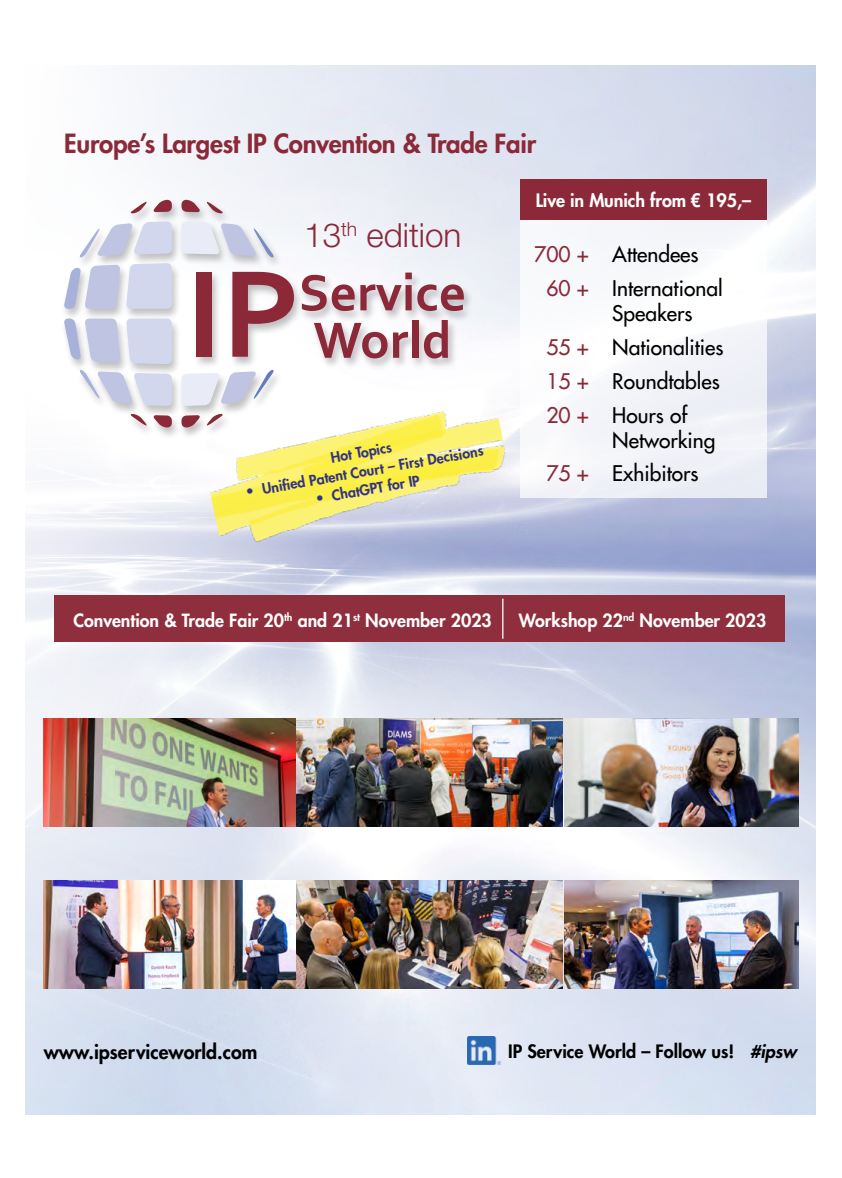
<style>
.page{position:relative;width:842px;height:1178px;background:#fff}
.page>*{position:absolute;margin:0;border:0;box-sizing:border-box;transform-origin:0 0}
.t1{font:300 33.3px "Helvetica Neue LT Std";color:#8b2939}
.t2{font:800 25.8px "Futura Std";letter-spacing:-.01em;color:#8b2939}
.t3{font:500 21px/33.8px "Futura Std";color:#000}
.t4{font:800 19.5px "Futura Std";color:#000}
.t5{font:800 18px "Futura Std";color:#000}
.t6{font:800 18px "Futura Std";letter-spacing:-.005em;color:#fff}
.t7{font:800 17.7px "Futura Std";color:#fff}
.t8{font:800 14.25px "Futura Std";color:#31338a}
.s1{color:#8b2939}
.s2{font-style:italic}
</style>
<div class="page">
<img style="left:26px;top:66px;width:790px;height:1048px">
<img style="left:467px;top:1037px;width:33px;height:28px">
<img style="left:44px;top:719px;width:754px;height:107px">
<img style="left:44px;top:880px;width:754px;height:108px">
<div style="left:60px;top:199px;width:414px;height:241px;background:#000;opacity:.25"></div>
<svg style="left:182px;top:200px;width:41px;height:14px"></svg>
<svg style="left:182px;top:221px;width:92px;height:37px"></svg>
<svg style="left:153px;top:200px;width:19px;height:12px"></svg>
<svg style="left:130px;top:202px;width:17px;height:12px"></svg>
<svg style="left:64px;top:221px;width:108px;height:88px"></svg>
<svg style="left:126px;top:318px;width:46px;height:46px;background:#d5d8ee"></svg>
<svg style="left:153px;top:415px;width:19px;height:13px"></svg>
<svg style="left:130px;top:414px;width:17px;height:12px"></svg>
<svg style="left:64px;top:318px;width:56px;height:45px"></svg>
<svg style="left:79px;top:370px;width:93px;height:36px"></svg>
<svg style="left:182px;top:414px;width:21px;height:14px"></svg>
<svg style="left:182px;top:370px;width:92px;height:36px"></svg>
<div style="left:197px;top:272px;width:15px;height:85px;background:#8b2939"></div>
<svg style="left:232px;top:272px;width:62px;height:85px"></svg>
<svg style="left:302px;top:273px;width:162px;height:38px"></svg>
<svg style="left:314px;top:323px;width:94px;height:35px"></svg>
<div style="left:412px;top:320px;width:6px;height:38px;background:#8b2939"></div>
<svg style="left:424px;top:320px;width:24px;height:38px"></svg>
<div style="left:55px;top:595px;width:730px;height:47px;background:#8f2e3c"></div>
<hr style="left:502px;top:599px;width:1px;height:40px;background:#fff">
<div style="left:520px;top:179px;width:247px;height:319px;background:#f6f7fa"></div>
<div style="left:520px;top:179px;width:247px;height:41px;background:#8b2939"></div>
<img style="left:203px;top:395px;width:310px;height:156px">
<p class="t2" style="left:64px;top:127px;width:474px">Europe’s Largest IP Convention &amp; Trade Fair</p>
<h1 class="t1" style="left:304px;top:215px;width:159px">13<sup>th</sup> edition</h1>
<p class="t8" style="left:329px;top:449px;width:63px;rotate:-10deg">Hot Topics</p>
<p class="t8" style="left:244px;top:483px;width:242px;rotate:-10deg">• Unified Patent Court – First Decisions</p>
<p class="t8" style="left:314px;top:489px;width:107px;rotate:-10deg">• ChatGPT for IP</p>
<p class="t6" style="left:536px;top:189px;width:217px">Live in Munich from € 195,–</p>
<p class="t3" style="left:546px;top:238px;width:178px;text-indent:-12px"><span class="s1">700 +</span> Attendees<br><span class="s1">60 +</span> International</p>
<p class="t3" style="left:546px;top:297px;width:179px;text-indent:66px">Speakers<br><span class="s1">55 +</span> Nationalities<br><span class="s1">15 +</span> Roundtables<br><span class="s1">20 +</span> Hours of</p>
<p class="t3" style="left:546px;top:423px;width:171px;text-indent:66px">Networking<br><span class="s1">75 +</span> Exhibitors</p>
<p class="t7" style="left:73px;top:609px;width:420px">Convention &amp; Trade Fair 20<sup>th</sup> and 21<sup>st</sup> November 2023</p>
<p class="t7" style="left:519px;top:609px;width:249px">Workshop 22<sup>nd</sup> November 2023</p>
<p class="t4" style="left:44px;top:1039px;width:215px">www.ipserviceworld.com</p>
<p class="t5" style="left:508px;top:1040px;width:290px">IP Service World – Follow us! <span class="s2">#ipsw</span></p>
</div>
